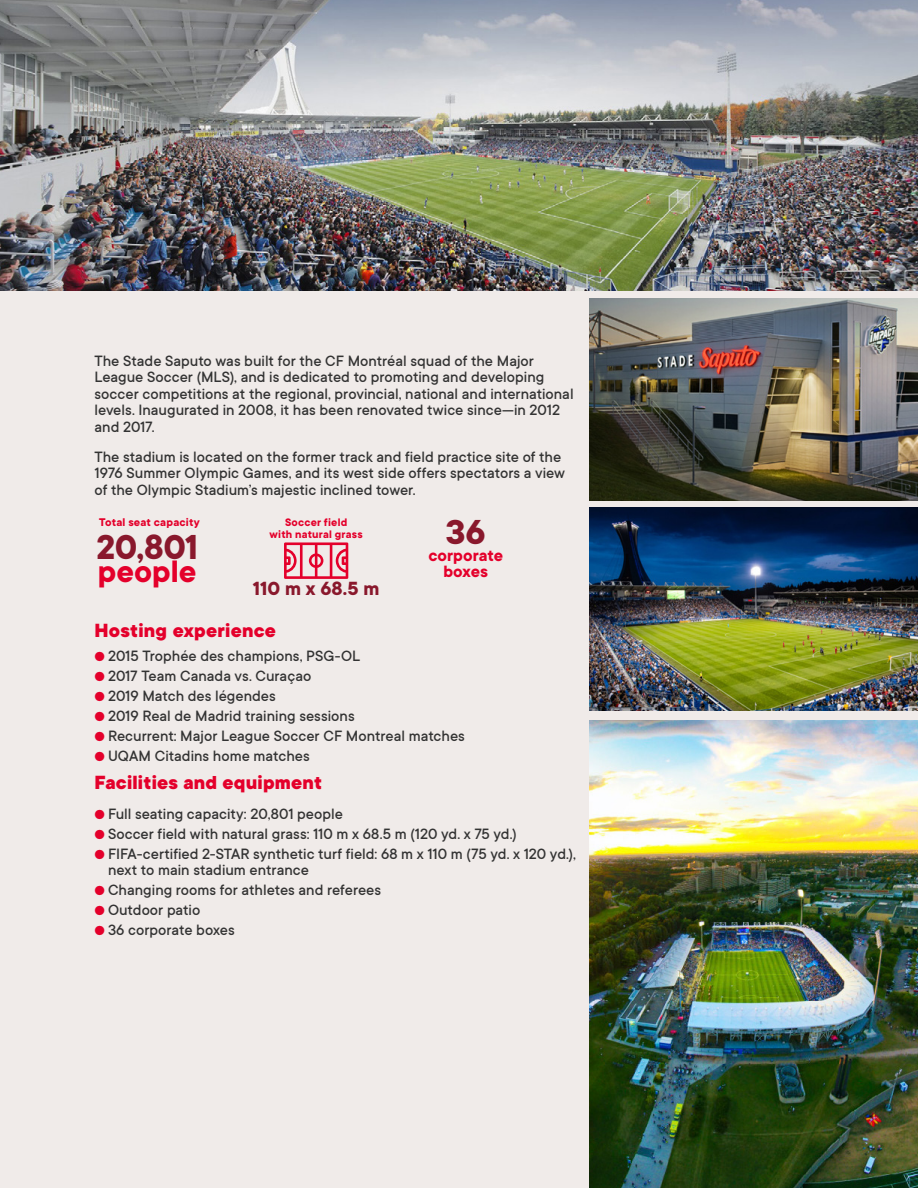
<style>
.page{position:relative;width:918px;height:1188px;background:#fff}
.page>*{position:absolute;margin:0;border:0;box-sizing:border-box;transform-origin:0 0}
.t1{font:700 38.25px "TT Commons";letter-spacing:-.01em;color:#89182c}
.t2{font:700 34.05px "TT Commons";color:#e4002b}
.t3{font:800 21px "TT Commons";letter-spacing:.01em;color:#e4002b}
.t4{font:700 21px "TT Commons";color:#89182c}
.t5{font:700 18px/16.5px "TT Commons";color:#e4002b;text-align:center}
.t6{font:500 16.5px/20px "TT Commons";color:#333}
.t7{font:700 12.3px "TT Commons";letter-spacing:.015em;color:#e4002b}
.t8{font:700 12px/12px "TT Commons";letter-spacing:.015em;color:#e4002b;text-align:center}
.s1{font-family:"Suit Icons";font-weight:400;font-size:10.5px;color:#e4002b}
</style>
<div class="page">
<div style="left:0;top:290px;width:918px;height:898px;background:#f0ebe9"></div>
<img style="left:590px;top:298px;width:328px;height:202px">
<img style="left:590px;top:508px;width:328px;height:203px">
<img style="left:0;top:0;width:918px;height:290px">
<img style="left:590px;top:721px;width:328px;height:467px">
<svg style="left:284px;top:542px;width:64px;height:37px;background:#ea8496"></svg>
<p class="t6" style="left:94px;top:353px;width:481px;line-height:16.5px">The Stade Saputo was built for the CF Montréal squad of the Major League Soccer (MLS), and is dedicated to promoting and developing soccer competitions at the regional, provincial, national and international levels. Inaugurated in 2008, it has been renovated twice since—in 2012 and 2017.</p>
<p class="t6" style="left:94px;top:449px;width:472px;line-height:16.5px">The stadium is located on the former track and field practice site of the<br>1976 Summer Olympic Games, and its west side offers spectators a view of the Olympic Stadium’s majestic inclined tower.</p>
<p class="t7" style="left:99px;top:516px;width:102px">Total seat capacity</p>
<h1 class="t1" style="left:96px;top:526px;width:103px">20,801</h1>
<h2 class="t2" style="left:98px;top:553px;width:100px">people</h2>
<p class="t8" style="left:270px;top:517px;width:95px">Soccer field<br>with natural grass</p>
<p class="t4" style="left:253px;top:577px;width:128px">110 m x 68.5 m</p>
<h1 class="t1" style="left:446px;top:511px;width:41px">36</h1>
<p class="t5" style="left:428px;top:547px;width:76px">corporate boxes</p>
<p class="t3" style="left:94px;top:619px;width:183px">Hosting experience</p>
<p class="t6" style="left:94px;top:646px;width:372px"><span class="s1">U</span> 2015 Trophée des champions, PSG-OL<br><span class="s1">U</span> 2017 Team Canada vs. Curaçao<br><span class="s1">U</span> 2019 Match des légendes<br><span class="s1">U</span> 2019 Real de Madrid training sessions<br><span class="s1">U</span> Recurrent: Major League Soccer CF Montreal matches <span class="s1">U</span> UQAM Citadins home matches</p>
<p class="t3" style="left:94px;top:771px;width:229px">Facilities and equipment</p>
<p class="t6" style="left:94px;top:804px;width:483px"><span class="s1">U</span> Full seating capacity: 20,801 people<br><span class="s1">U</span> Soccer field with natural grass: 110 m x 68.5 m (120 yd. x 75 yd.)<br><span class="s1">U</span> FIFA-certified 2-STAR synthetic turf field: 68 m x 110 m (75 yd. x 120 yd.),</p>
<p class="t6" style="left:94px;top:860px;width:288px;text-indent:14px">next to main stadium entrance<br><span class="s1">U</span> Changing rooms for athletes and referees<br><span class="s1">U</span> Outdoor patio<br><span class="s1">U</span> 36 corporate boxes</p>
</div>
